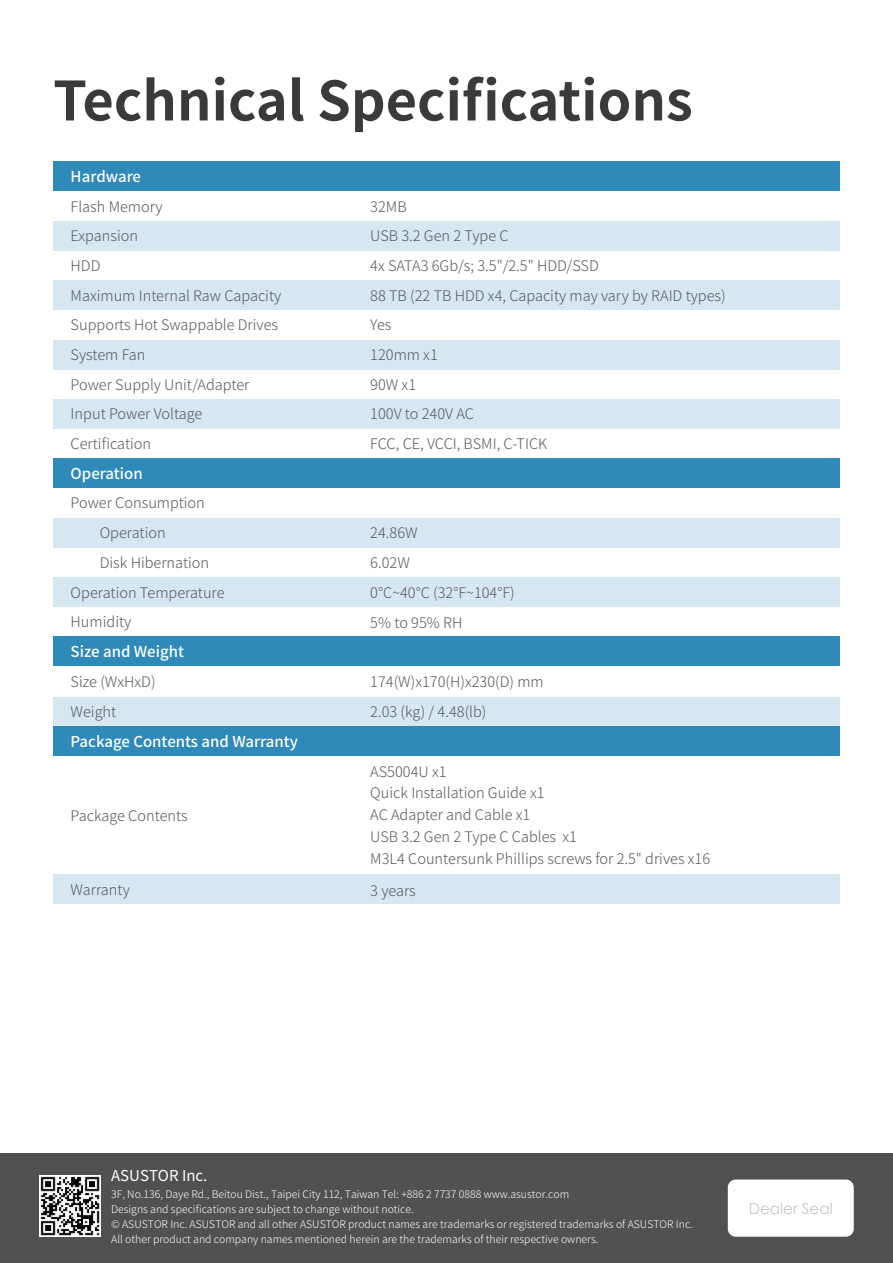
<style>
.page{position:relative;width:893px;height:1263px;background:#fff}
.page>*{position:absolute;margin:0;border:0;box-sizing:border-box;transform-origin:0 0}
.t1{font:700 54px "Noto Sans CJ Ktc";color:#3a3a3a}
.t2{font:15.15px "Century Gothic";color:#c6c7c8}
.t3{font:500 15px "Noto Sans CJ Ktc";color:#fff}
.t4{font:15px "Noto Sans CJ Ktc";color:#fff}
.t5{font:300 14.55px/29.7px "Noto Sans CJ Ktc";color:#595757}
.t6{font:300 10.5px/15px "Noto Sans CJ Ktc";color:#fff}
</style>
<div class="page">
<div style="left:0;top:1153px;width:893px;height:110px;background:#515151"></div>
<img style="left:39px;top:1176px;width:61px;height:61px">
<div style="left:728px;top:1179px;width:126px;height:58px;background:#fff;border-radius:8px"></div>
<div style="left:53px;top:221px;width:787px;height:30px;background:#d6e7f1"></div>
<div style="left:53px;top:280px;width:787px;height:30px;background:#d6e7f1"></div>
<div style="left:53px;top:340px;width:787px;height:29px;background:#d6e7f1"></div>
<div style="left:53px;top:399px;width:787px;height:30px;background:#d6e7f1"></div>
<div style="left:53px;top:458px;width:787px;height:30px;background:#2f89b9"></div>
<div style="left:53px;top:161px;width:787px;height:30px;background:#2f89b9"></div>
<div style="left:53px;top:518px;width:787px;height:29px;background:#d6e7f1"></div>
<div style="left:53px;top:874px;width:787px;height:30px;background:#d6e7f1"></div>
<div style="left:53px;top:637px;width:787px;height:29px;background:#2f89b9"></div>
<div style="left:53px;top:726px;width:787px;height:30px;background:#2f89b9"></div>
<div style="left:53px;top:577px;width:787px;height:30px;background:#d6e7f1"></div>
<div style="left:53px;top:697px;width:787px;height:29px;background:#d6e7f1"></div>
<h1 class="t1" style="left:53px;top:70px;width:641px">Technical Specifications</h1>
<p class="t3" style="left:71px;top:168px;width:72px">Hardware</p>
<p class="t5" style="left:71px;top:192px;width:212px">Flash Memory<br>Expansion<br>HDD<br>Maximum Internal Raw Capacity<br>Supports Hot Swappable Drives<br>System Fan</p>
<p class="t5" style="left:71px;top:370px;width:180px">Power Supply Unit/Adapter</p>
<p class="t5" style="left:71px;top:399px;width:133px">Input Power Voltage<br>Certification</p>
<p class="t3" style="left:71px;top:465px;width:74px">Operation</p>
<p class="t5" style="left:100px;top:488px;width:111px;text-indent:-29px">Power Consumption<br>Operation<br>Disk Hibernation</p>
<p class="t5" style="left:71px;top:578px;width:155px">Operation Temperature<br>Humidity</p>
<p class="t3" style="left:71px;top:643px;width:115px">Size and Weight</p>
<p class="t5" style="left:71px;top:667px;width:86px">Size (WxHxD)<br>Weight</p>
<p class="t3" style="left:71px;top:733px;width:229px">Package Contents and Warranty</p>
<p class="t5" style="left:71px;top:801px;width:119px">Package Contents</p>
<p class="t5" style="left:71px;top:875px;width:61px">Warranty</p>
<p class="t5" style="left:370px;top:192px;width:357px">32MB<br>USB 3.2 Gen 2 Type C<br>4x SATA3 6Gb/s; 3.5"/2.5" HDD/SSD<br>88 TB (22 TB HDD x4, Capacity may vary by RAID types)<br>Yes<br>120mm x1<br>90W x1<br>100V to 240V AC<br>FCC, CE, VCCI, BSMI, C-TICK</p>
<p class="t5" style="left:370px;top:518px;width:49px">24.86W<br>6.02W</p>
<p class="t5" style="left:370px;top:577px;width:146px">0°C~40°C (32°F~104°F)<br>5% to 95% RH</p>
<p class="t5" style="left:370px;top:667px;width:175px">174(W)x170(H)x230(D) mm<br>2.03 (kg) / 4.48(lb)</p>
<p class="t5" style="left:370px;top:760px;width:341px;line-height:21.9px">AS5004U x1<br>Quick Installation Guide x1<br>AC Adapter and Cable x1<br>USB 3.2 Gen 2 Type C Cables x1<br>M3L4 Countersunk Phillips screws for 2.5" drives x16</p>
<p class="t5" style="left:370px;top:876px;width:47px">3 years</p>
<p class="t4" style="left:111px;top:1166px;width:98px">ASUSTOR Inc.</p>
<p class="t6" style="left:111px;top:1186px;width:583px">3F, No.136, Daye Rd., Beitou Dist., Taipei City 112, Taiwan Tel: +886 2 7737 0888 www.asustor.com<br>Designs and specifications are subject to change without notice.<br>© ASUSTOR Inc. ASUSTOR and all other ASUSTOR product names are trademarks or registered trademarks of ASUSTOR Inc.<br>All other product and company names mentioned herein are the trademarks of their respective owners.</p>
<p class="t2" style="left:749px;top:1198px;width:86px">Dealer Seal</p>
</div>
